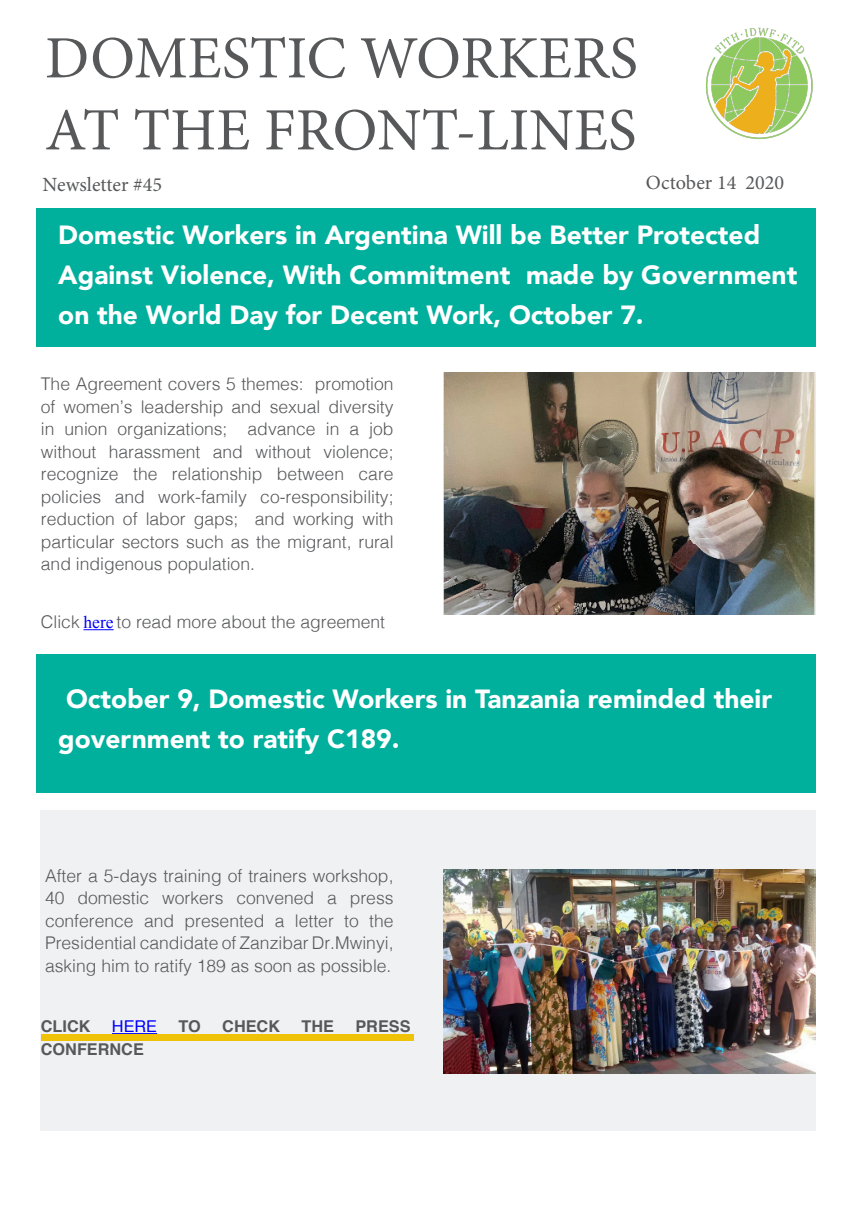
<style>
.page{position:relative;width:851px;height:1205px;background:#fff}
.page>*{position:absolute;margin:0;border:0;box-sizing:border-box;transform-origin:0 0}
.t1{font:60px "Minion Pro";color:#57585a}
.t2{font:900 26.25px/40px "Avenir";color:#fff}
.t3{font:20.12px "Minion Pro";color:#57585a}
.t4{font:300 17.5px/22.5px "Helvetica";color:#57585a;text-align:justify}
.t5{font:700 16.25px "Helvetica";color:#57585a}
.t6{font:16.25px "Helvetica";color:#00f}
.s1{font-family:"Times New Roman";font-weight:400;color:#00f}
</style>
<div class="page">
<div style="left:41px;top:811px;width:774px;height:320px;background:#f0f1f2"></div>
<div style="left:37px;top:208px;width:778px;height:139px;background:#00af9c"></div>
<div style="left:37px;top:654px;width:778px;height:139px;background:#00af9c"></div>
<img style="left:706px;top:27px;width:107px;height:113px">
<hr style="left:83px;top:629px;width:31px;height:1px;background:#00f">
<hr style="left:112px;top:1033px;width:45px;height:1px;background:#00f">
<div style="left:41px;top:1034px;width:372px;height:6px;background:#f0c207"></div>
<img style="left:443px;top:372px;width:372px;height:242px">
<img style="left:443px;top:869px;width:372px;height:205px">
<p class="t1" style="left:45px;top:18px;width:594px">DOMESTIC WORKERS</p>
<p class="t1" style="left:45px;top:90px;width:593px">AT THE FRONT-LINES</p>
<p class="t3" style="left:43px;top:171px;width:121px">Newsletter #45</p>
<p class="t3" style="left:645px;top:169px;width:140px">October 14 2020</p>
<p class="t2" style="left:58px;top:214px;width:740px">Domestic Workers in Argentina Will be Better Protected<br>Against Violence, With Commitment made by Government on the World Day for Decent Work, October 7.</p>
<p class="t4" style="left:41px;top:372px;width:354px">The Agreement covers 5 themes: promotion of women’s leadership and sexual diversity in union organizations; advance in a job without harassment and without violence; recognize the relationship between care policies and work-family co-responsibility; reduction of labor gaps; and working with particular sectors such as the migrant, rural and indigenous population.</p>
<p class="t4" style="left:41px;top:609px;width:346px">Click <span class="s1">here</span> to read more about the agreement</p>
<p class="t2" style="left:58px;top:678px;width:715px">October 9, Domestic Workers in Tanzania reminded their government to ratify C189.</p>
<p class="t4" style="left:45px;top:863px;width:350px">After a 5-days training of trainers workshop, 40 domestic workers convened a press conference and presented a letter to the Presidential candidate of Zanzibar Dr.Mwinyi, asking him to ratify 189 as soon as possible.</p>
<p class="t5" style="left:41px;top:1013px;width:51px">CLICK</p>
<p class="t6" style="left:112px;top:1014px;width:47px">HERE</p>
<p class="t5" style="left:178px;top:1013px;width:24px">TO</p>
<p class="t5" style="left:222px;top:1013px;width:59px">CHECK</p>
<p class="t5" style="left:301px;top:1013px;width:34px">THE</p>
<p class="t5" style="left:355px;top:1013px;width:57px">PRESS</p>
<p class="t5" style="left:41px;top:1036px;width:104px">CONFERNCE</p>
</div>
